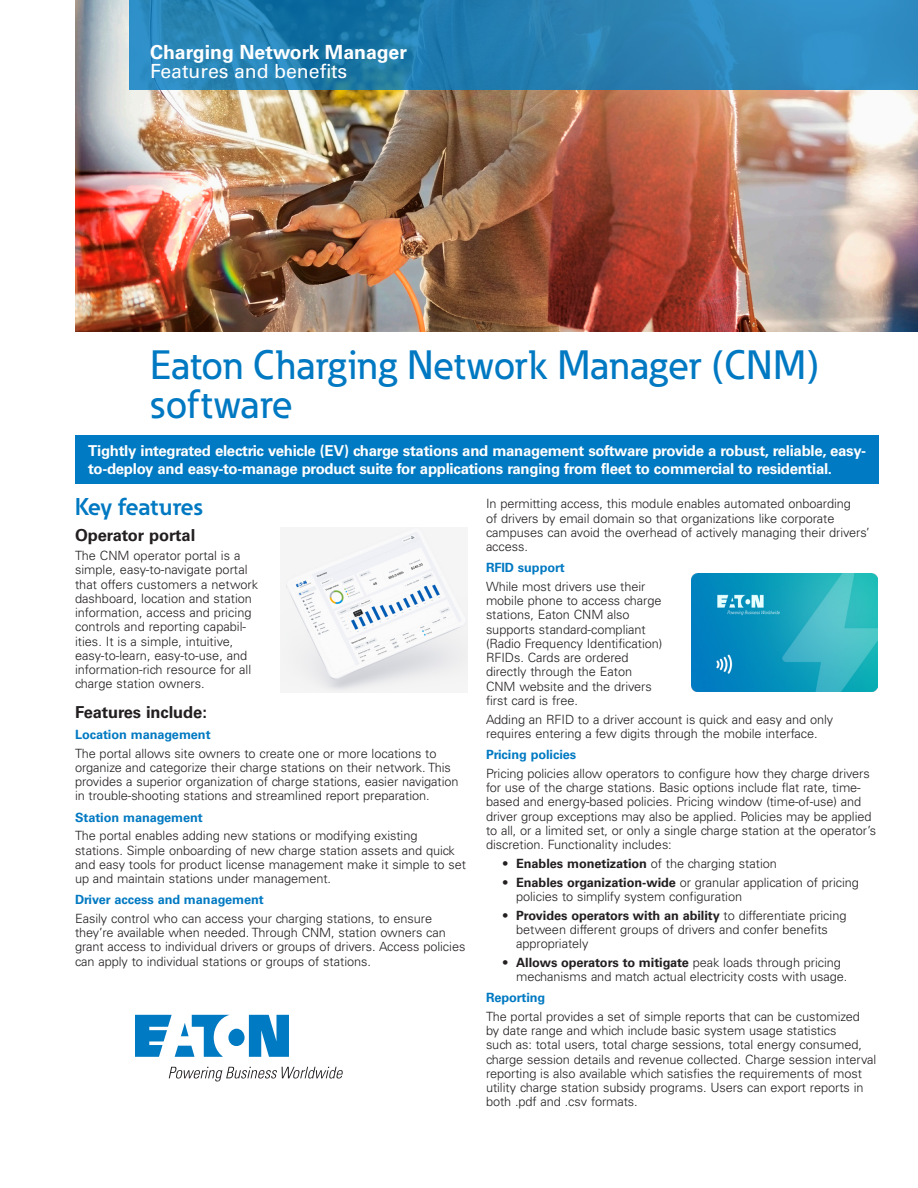
<style>
.page{position:relative;width:918px;height:1188px;background:#fff}
.page>*{position:absolute;margin:0;border:0;box-sizing:border-box;transform-origin:0 0}
._01_Headline___ADJ_C{font:500 40.5px/39px "Eaton";letter-spacing:.01em;color:#0079c2}
._02_Body_Head__8_5_p{font:700 24px "Eaton";letter-spacing:-.005em;color:#0079c2}
._00_Product__Line_2{font:700 19.5px "Univers LT Std";color:#fff}
._00_Product__Line_2-2{font:19.5px "Univers LT Std";color:#fff}
._01_Overview__11_pt{font:700 16.5px "Univers LT Std";letter-spacing:-.005em;color:#231f20}
._01_Overview__11_pt-2{font:700 15px/18px "Univers LT Std";letter-spacing:-.02em;color:#fff}
._01_Overview__11_pt-3{font:300 12.75px/14.2px "Univers LT Std";letter-spacing:-.005em;color:#231f20}
._01_Overview__11_pt-4{font:700 12.75px "Univers LT Std";letter-spacing:-.005em;color:#0079c2}
.s1{font-weight:700}
</style>
<div class="page">
<div style="left:75px;top:435px;width:804px;height:49px;background:#007ac2"></div>
<img style="left:75px;top:0;width:843px;height:331px">
<img style="left:280px;top:527px;width:188px;height:165px">
<img style="left:692px;top:574px;width:186px;height:118px">
<svg style="left:129px;top:0;width:789px;height:90px;background:#2682b5"></svg>
<svg style="left:135px;top:1015px;width:154px;height:42px"></svg>
<svg style="left:169px;top:1067px;width:174px;height:14px"></svg>
<p class="_00_Product__Line_2" style="left:150px;top:40px;width:258px">Charging Network Manager</p>
<p class="_00_Product__Line_2-2" style="left:150px;top:60px;width:199px">Features and benefits</p>
<p class="_01_Headline___ADJ_C" style="left:150px;top:345px;width:671px">Eaton Charging Network Manager (CNM) software</p>
<p class="_01_Overview__11_pt-2" style="left:88px;top:442px;width:779px">Tightly integrated electric vehicle (EV) charge stations and management software provide a robust, reliable, easy&shy;to-deploy and easy-to-manage product suite for applications ranging from fleet to commercial to residential.</p>
<p class="_01_Overview__11_pt-3" style="left:486px;top:497px;width:385px">In permitting access, this module enables automated onboarding<br>of drivers by email domain so that organizations like corporate campuses can avoid the overhead of actively managing their drivers’ access.</p>
<p class="_01_Overview__11_pt-4" style="left:486px;top:560px;width:80px">RFID support</p>
<p class="_01_Overview__11_pt-3" style="left:486px;top:579px;width:178px">While most drivers use their mobile phone to access charge stations, Eaton CNM also supports standard-compliant (Radio Frequency Identification)<br>RFIDs. Cards are ordered directly through the Eaton<br>CNM website and the drivers first card is free.</p>
<p class="_01_Overview__11_pt-3" style="left:486px;top:712px;width:349px">Adding an RFID to a driver account is quick and easy and only requires entering a few digits through the mobile interface.</p>
<p class="_01_Overview__11_pt-4" style="left:486px;top:747px;width:92px">Pricing policies</p>
<p class="_01_Overview__11_pt-3" style="left:486px;top:766px;width:392px">Pricing policies allow operators to configure how they charge drivers for use of the charge stations. Basic options include flat rate, time&shy;based and energy-based policies. Pricing window (time-of-use) and driver group exceptions may also be applied. Policies may be applied to all, or a limited set, or only a single charge station at the operator’s discretion. Functionality includes:</p>
<p class="_01_Overview__11_pt-3" style="left:502px;top:856px;width:276px">• <span class="s1">Enables monetization</span> of the charging station</p>
<p class="_01_Overview__11_pt-3" style="left:516px;top:875px;width:344px;text-indent:-14px">• <span class="s1">Enables organization-wide</span> or granular application of pricing policies to simplify system configuration</p>
<p class="_01_Overview__11_pt-3" style="left:516px;top:908px;width:332px;text-indent:-14px">• <span class="s1">Provides operators with an ability</span> to differentiate pricing between different groups of drivers and confer benefits appropriately</p>
<p class="_01_Overview__11_pt-3" style="left:516px;top:955px;width:333px;text-indent:-14px">• <span class="s1">Allows operators to mitigate</span> peak loads through pricing mechanisms and match actual electricity costs with usage.</p>
<p class="_01_Overview__11_pt-4" style="left:486px;top:990px;width:61px">Reporting</p>
<p class="_01_Overview__11_pt-3" style="left:486px;top:1009px;width:392px">The portal provides a set of simple reports that can be customized<br>by date range and which include basic system usage statistics<br>such as: total users, total charge sessions, total energy consumed, charge session details and revenue collected. Charge session interval reporting is also available which satisfies the requirements of most utility charge station subsidy programs. Users can export reports in both .pdf and .csv formats.</p>
<p class="_02_Body_Head__8_5_p" style="left:75px;top:492px;width:130px">Key features</p>
<p class="_01_Overview__11_pt" style="left:75px;top:526px;width:122px">Operator portal</p>
<p class="_01_Overview__11_pt-3" style="left:75px;top:549px;width:185px">The CNM operator portal is a simple, easy-to-navigate portal that offers customers a network dashboard, location and station information, access and pricing controls and reporting capabil&shy;ities. It is a simple, intuitive, easy-to-learn, easy-to-use, and information-rich resource for all charge station owners.</p>
<p class="_01_Overview__11_pt" style="left:75px;top:703px;width:133px">Features include:</p>
<p class="_01_Overview__11_pt-4" style="left:75px;top:727px;width:137px">Location management</p>
<p class="_01_Overview__11_pt-3" style="left:75px;top:746px;width:385px">The portal allows site owners to create one or more locations to organize and categorize their charge stations on their network. This provides a superior organization of charge stations, easier navigation in trouble-shooting stations and streamlined report preparation.</p>
<p class="_01_Overview__11_pt-4" style="left:75px;top:810px;width:129px">Station management</p>
<p class="_01_Overview__11_pt-3" style="left:75px;top:829px;width:393px">The portal enables adding new stations or modifying existing stations. Simple onboarding of new charge station assets and quick and easy tools for product license management make it simple to set up and maintain stations under management.</p>
<p class="_01_Overview__11_pt-4" style="left:75px;top:892px;width:190px">Driver access and management</p>
<p class="_01_Overview__11_pt-3" style="left:75px;top:911px;width:392px">Easily control who can access your charging stations, to ensure they’re available when needed. Through CNM, station owners can grant access to individual drivers or groups of drivers. Access policies can apply to individual stations or groups of stations.</p>
</div>
